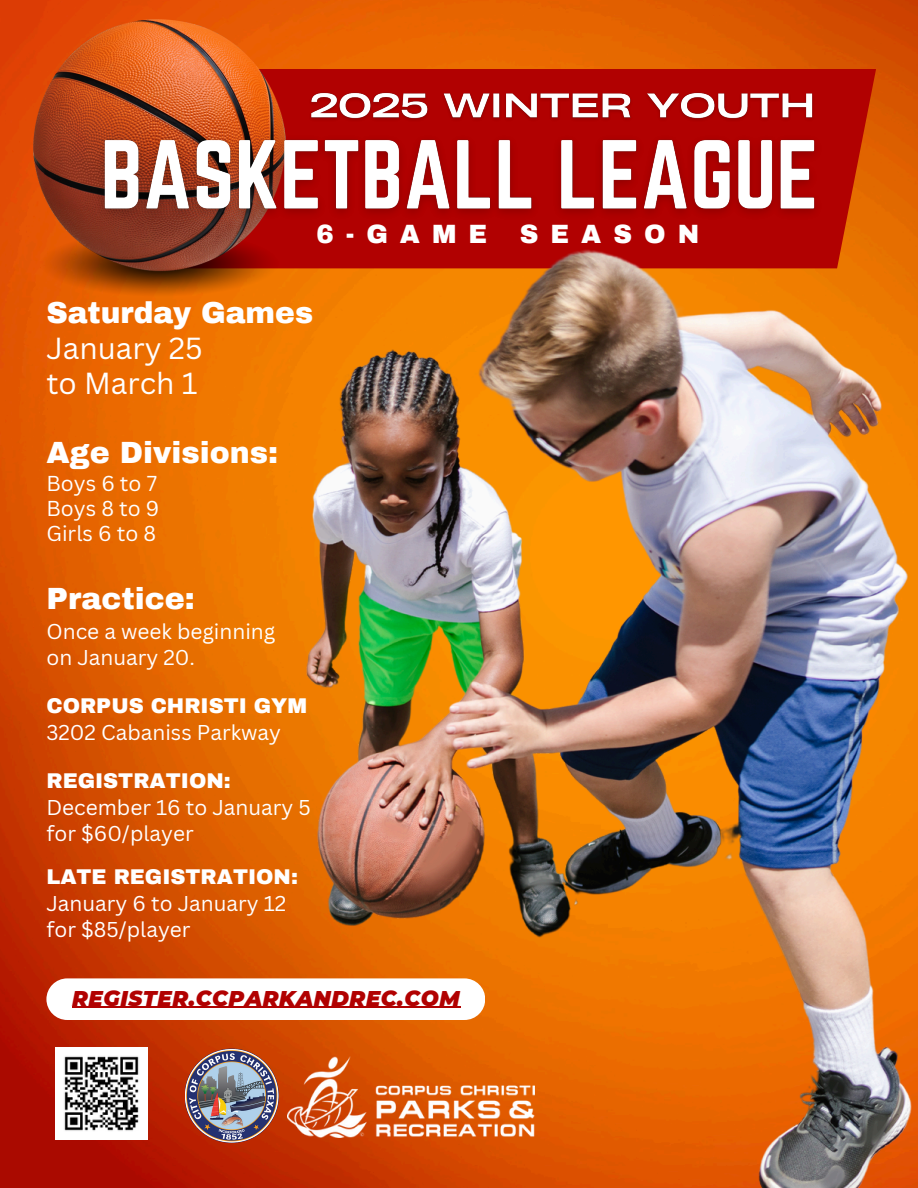
<style>
.page{position:relative;width:918px;height:1188px;background:#fff}
.page>*{position:absolute;margin:0;border:0;box-sizing:border-box;transform-origin:0 0}
.t1{font:900 30px "Archivo";color:#fff}
.t2{font:29.7px/35.4px "Canva Sans";color:#fff}
.t3{font:900 25.95px "Archivo";letter-spacing:.465em;color:#fff}
.t4{font:italic 900 21.3px "Montserrat";letter-spacing:.025em;color:#b10101}
.t5{font:21px/24.8px "Canva Sans";color:#fff;text-align:justify}
.t6{font:20.85px "Canva Sans";color:#fff}
.t7{font:900 20.85px "Archivo";color:#fff}
.s1{font-family:"Archivo";font-weight:900}
</style>
<div class="page">
<img style="left:0;top:0;width:918px;height:213px">
<svg style="left:286px;top:69px;width:590px;height:144px;background:#b70e00"></svg>
<img style="left:0;top:213px;width:918px;height:975px">
<img style="left:34px;top:19px;width:252px;height:277px">
<img style="left:90px;top:124px;width:739px;height:102px">
<img style="left:304px;top:83px;width:514px;height:44px">
<img style="left:185px;top:1047px;width:95px;height:98px">
<img style="left:287px;top:1056px;width:248px;height:81px">
<img style="left:55px;top:1047px;width:92px;height:93px">
<div style="left:46px;top:978px;width:439px;height:42px;background:#fff;border-radius:21px"></div>
<hr style="left:72px;top:1007px;width:388px;height:1px;background:#b10101">
<p class="t3" style="left:317px;top:220px;width:172px">6-GAME</p>
<p class="t3" style="left:520px;top:220px;width:181px">SEASON</p>
<p class="t2" style="left:46px;top:294px;width:268px"><span class="s1">Saturday Games<br></span>January 25<br>to March 1</p>
<p class="t1" style="left:46px;top:437px;width:233px">Age Divisions:</p>
<p class="t5" style="left:46px;top:471px;width:114px">Boys 6 to 7<br>Boys 8 to 9<br>Girls 6 to 8</p>
<p class="t1" style="left:46px;top:583px;width:150px">Practice:</p>
<p class="t6" style="left:46px;top:616px;width:230px">Once a week beginning</p>
<p class="t6" style="left:46px;top:642px;width:150px">on January 20.</p>
<h4 class="t7" style="left:46px;top:695px;width:262px">CORPUS CHRISTI GYM</h4>
<h3 class="t6" style="left:46px;top:718px;width:236px">3202 Cabaniss Parkway</h3>
<h3 class="t7" style="left:46px;top:770px;width:186px">REGISTRATION:</h3>
<p class="t6" style="left:46px;top:793px;width:266px">December 16 to January 5</p>
<p class="t6" style="left:46px;top:819px;width:149px">for $60/player</p>
<p class="t7" style="left:46px;top:866px;width:253px">LATE REGISTRATION:</p>
<p class="t6" style="left:46px;top:889px;width:241px">January 6 to January 12</p>
<p class="t6" style="left:46px;top:915px;width:146px">for $85/player</p>
<p class="t4" style="left:72px;top:985px;width:389px">REGISTER.CCPARKANDREC.COM</p>
</div>
